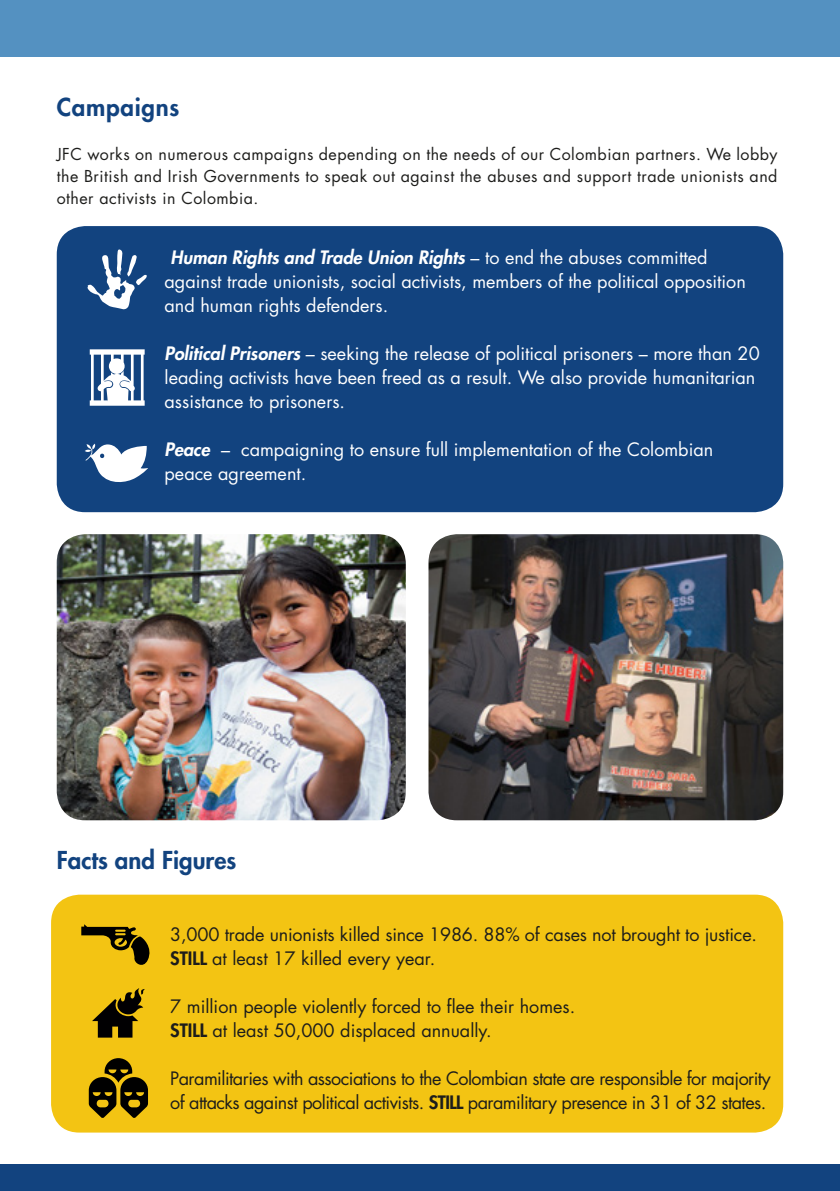
<style>
.page{position:relative;width:840px;height:1191px;background:#fff}
.page>*{position:absolute;margin:0;border:0;box-sizing:border-box;transform-origin:0 0}
.t1{font:800 24px "Futura Std";color:#12437f}
.t2{font:800 24px "Futura Std";letter-spacing:.03em;color:#12437f}
.t3{font:18px/24px "Futura Std";color:#fff}
.t4{font:18px "Futura Std";letter-spacing:-.01em;color:#1d1d1b}
.t5{font:18px/24px "Futura Std";letter-spacing:-.03em;color:#1d1d1b}
.t6{font:16px/22px "Futura Std";letter-spacing:.03em;color:#1d1d1b;text-align:justify}
.s1{font-weight:800;font-style:italic}
.s2{font-weight:800}
</style>
<div class="page">
<img style="left:57px;top:534px;width:348px;height:286px">
<img style="left:428px;top:534px;width:354px;height:286px">
<div style="left:0;top:0;width:839px;height:57px;background:#5491c1"></div>
<div style="left:0;top:1164px;width:839px;height:27px;background:#12437f"></div>
<div style="left:57px;top:226px;width:725px;height:286px;background:#12437f;border-radius:28px"></div>
<div style="left:51px;top:894px;width:731px;height:238px;background:#f3c413;border-radius:28px"></div>
<svg style="left:92px;top:988px;width:53px;height:49px"></svg>
<svg style="left:81px;top:924px;width:68px;height:41px"></svg>
<svg style="left:87px;top:249px;width:60px;height:60px"></svg>
<svg style="left:90px;top:349px;width:55px;height:57px"></svg>
<svg style="left:85px;top:443px;width:63px;height:39px"></svg>
<svg style="left:89px;top:1058px;width:59px;height:60px"></svg>
<p class="t2" style="left:57px;top:92px;width:124px">Campaigns</p>
<p class="t6" style="left:57px;top:143px;width:722px">JFC works on numerous campaigns depending on the needs of our Colombian partners. We lobby the British and Irish Governments to speak out against the abuses and support trade unionists and other activists in Colombia.</p>
<p class="t3" style="left:164px;top:245px;width:582px;text-indent:6px"><span class="s1">Human Rights and Trade Union Rights</span> – to end the abuses committed against trade unionists, social activists, members of the political opposition and human rights defenders.</p>
<p class="t3" style="left:164px;top:341px;width:596px"><span class="s1">Political Prisoners</span> – seeking the release of political prisoners – more than 20 leading activists have been freed as a result. We also provide humanitarian assistance to prisoners.</p>
<p class="t3" style="left:164px;top:437px;width:550px"><span class="s1">Peace</span> – campaigning to ensure full implementation of the Colombian peace agreement.</p>
<p class="t1" style="left:57px;top:844px;width:181px">Facts and Figures</p>
<p class="t4" style="left:170px;top:922px;width:588px">3,000 trade unionists killed since 1986. 88% of cases not brought to justice.</p>
<p class="t4" style="left:170px;top:946px;width:266px"><span class="s2">STILL</span> at least 17 killed every year.</p>
<p class="t4" style="left:170px;top:994px;width:406px">7 million people violently forced to flee their homes.</p>
<p class="t4" style="left:170px;top:1018px;width:323px"><span class="s2">STILL</span> at least 50,000 displaced annually.</p>
<p class="t5" style="left:170px;top:1066px;width:601px">Paramilitaries with associations to the Colombian state are responsible for majority of attacks against political activists. <span class="s2">STILL</span> paramilitary presence in 31 of 32 states.</p>
</div>
